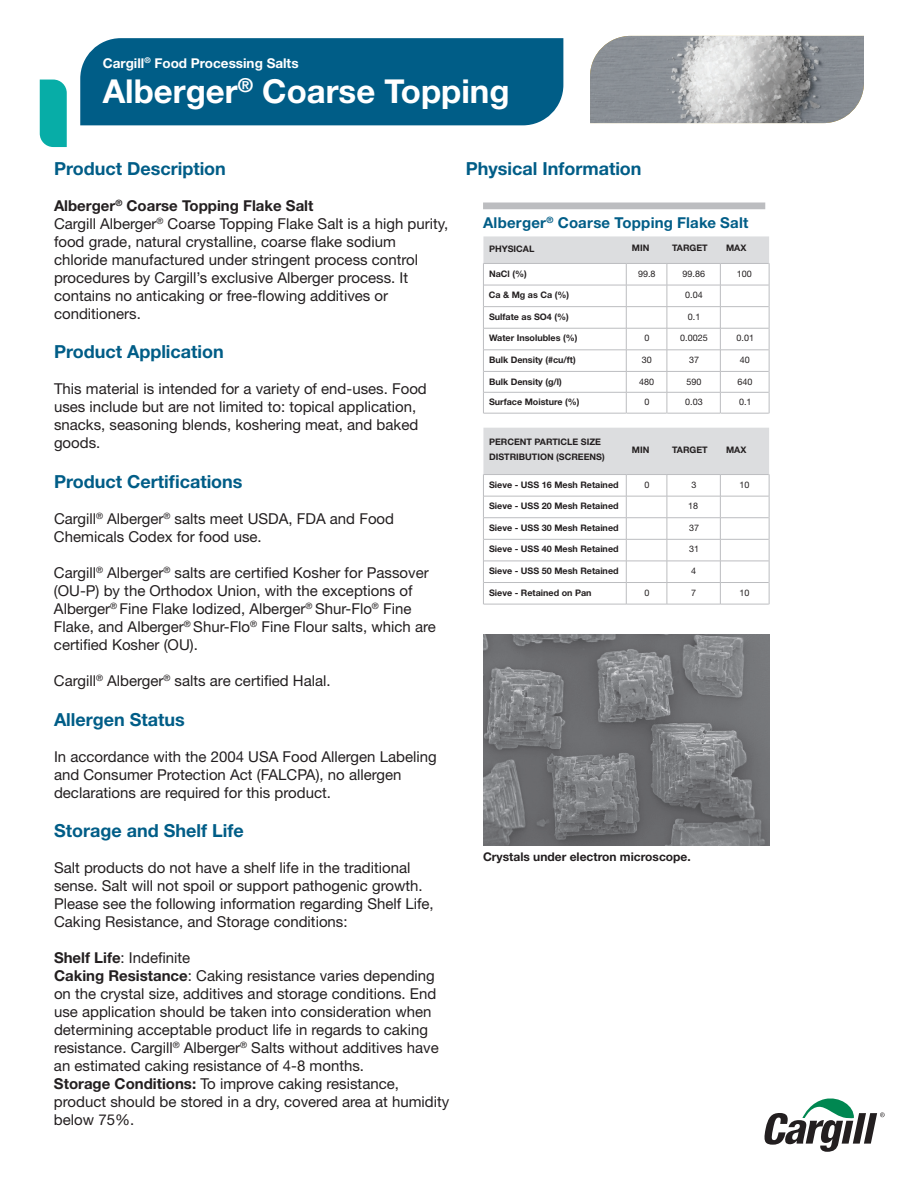
<style>
.page{position:relative;width:918px;height:1188px;background:#fff}
.page>*{position:absolute;margin:0;border:0;box-sizing:border-box;transform-origin:0 0}
.t1{font:700 33px "Helvetica Neue LT Std";color:#fff}
.t2{font:700 18px "Helvetica Neue LT Std";color:#005d87}
.t3{font:15px/18px "Helvetica Neue LT Std";color:#231f20}
.t4{font:700 15px "Helvetica Neue LT Std";letter-spacing:.015em;color:#005d87}
.t5{font:700 13.5px "Helvetica Neue LT Std";color:#fff}
.t6{font:700 12px "Helvetica Neue LT Std";color:#231f20}
.t7{font:700 9px/15px "Helvetica Neue LT Std";color:#231f20}
.t8{font:9px "Helvetica Neue LT Std";color:#231f20}
.s1{font-weight:700}
</style>
<div class="page">
<div style="left:80px;top:38px;width:483px;height:87px;background:#005d87"></div>
<svg style="left:40px;top:80px;width:27px;height:67px;background:#12b0ab"></svg>
<svg style="left:764px;top:1098px;width:121px;height:54px"></svg>
<img style="left:590px;top:36px;width:274px;height:87px">
<div style="left:483px;top:202px;width:282px;height:7px;background:#bcbdc0"></div>
<hr style="left:484px;top:413px;width:142px;height:1px;background:#bcbdc0">
<hr style="left:627px;top:413px;width:40px;height:1px;background:#bcbdc0">
<hr style="left:667px;top:413px;width:53px;height:1px;background:#bcbdc0">
<hr style="left:721px;top:413px;width:48px;height:1px;background:#bcbdc0">
<svg style="left:483px;top:236px;width:287px;height:177px"></svg>
<hr style="left:484px;top:604px;width:142px;height:1px;background:#bcbdc0">
<hr style="left:626px;top:604px;width:41px;height:1px;background:#bcbdc0">
<hr style="left:667px;top:604px;width:53px;height:1px;background:#bcbdc0">
<hr style="left:720px;top:604px;width:49px;height:1px;background:#bcbdc0">
<svg style="left:483px;top:428px;width:287px;height:176px"></svg>
<img style="left:483px;top:634px;width:287px;height:212px">
<p class="t5" style="left:103px;top:54px;width:197px">Cargill<sup>®</sup> Food Processing Salts</p>
<h1 class="t1" style="left:103px;top:71px;width:409px">Alberger<sup>®</sup> Coarse Topping</h1>
<p class="t2" style="left:54px;top:157px;width:173px">Product Description</p>
<p class="t3" style="left:54px;top:196px;width:396px"><span class="s1">Alberger</span><sup>®</sup> <span class="s1">Coarse Topping Flake Salt<br></span>Cargill Alberger<sup>®</sup> Coarse Topping Flake Salt is a high purity, food grade, natural crystalline, coarse flake sodium chloride manufactured under stringent process control procedures by Cargill’s exclusive Alberger process. It contains no anticaking or free-flowing additives or conditioners.</p>
<p class="t2" style="left:54px;top:341px;width:171px">Product Application</p>
<p class="t3" style="left:54px;top:380px;width:374px">This material is intended for a variety of end-uses. Food uses include but are not limited to: topical application, snacks, seasoning blends, koshering meat, and baked goods.</p>
<p class="t2" style="left:54px;top:471px;width:190px">Product Certifications</p>
<p class="t3" style="left:54px;top:510px;width:342px">Cargill<sup>®</sup> Alberger<sup>®</sup> salts meet USDA, FDA and Food<br>Chemicals Codex for food use.</p>
<p class="t3" style="left:54px;top:564px;width:383px">Cargill<sup>®</sup> Alberger<sup>®</sup> salts are certified Kosher for Passover (OU-P) by the Orthodox Union, with the exceptions of Alberger<sup>®</sup> Fine Flake Iodized, Alberger<sup>®</sup> Shur-Flo<sup>®</sup> Fine Flake, and Alberger<sup>®</sup> Shur-Flo<sup>®</sup> Fine Flour salts, which are certified Kosher (OU).</p>
<p class="t3" style="left:54px;top:672px;width:278px">Cargill<sup>®</sup> Alberger<sup>®</sup> salts are certified Halal.</p>
<p class="t2" style="left:54px;top:708px;width:132px">Allergen Status</p>
<p class="t3" style="left:54px;top:747px;width:384px">In accordance with the 2004 USA Food Allergen Labeling and Consumer Protection Act (FALCPA), no allergen declarations are required for this product.</p>
<p class="t2" style="left:54px;top:820px;width:191px">Storage and Shelf Life</p>
<p class="t3" style="left:54px;top:859px;width:381px">Salt products do not have a shelf life in the traditional sense. Salt will not spoil or support pathogenic growth.<br>Please see the following information regarding Shelf Life, Caking Resistance, and Storage conditions:</p>
<p class="t3" style="left:54px;top:949px;width:397px"><span class="s1">Shelf Life</span>: Indefinite<br><span class="s1">Caking Resistance</span>: Caking resistance varies depending on the crystal size, additives and storage conditions. End use application should be taken into consideration when determining acceptable product life in regards to caking resistance. Cargill<sup>®</sup> Alberger<sup>®</sup> Salts without additives have an estimated caking resistance of 4-8 months.<br><span class="s1">Storage Conditions:</span> To improve caking resistance, product should be stored in a dry, covered area at humidity below 75%.</p>
<p class="t2" style="left:466px;top:157px;width:177px">Physical Information</p>
<p class="t4" style="left:483px;top:213px;width:267px">Alberger<sup>®</sup> Coarse Topping Flake Salt</p>
<p class="t7" style="left:489px;top:241px;width:47px">PHYSICAL</p>
<p class="t7" style="left:632px;top:240px;width:19px">MIN</p>
<p class="t7" style="left:672px;top:240px;width:37px">TARGET</p>
<p class="t7" style="left:726px;top:240px;width:22px">MAX</p>
<p class="t7" style="left:489px;top:266px;width:39px">NaCl (%)</p>
<p class="t8" style="left:638px;top:268px;width:19px">99.8</p>
<p class="t8" style="left:683px;top:268px;width:24px">99.86</p>
<p class="t8" style="left:737px;top:268px;width:17px">100</p>
<p class="t7" style="left:489px;top:287px;width:82px">Ca &amp; Mg as Ca (%)</p>
<p class="t8" style="left:685px;top:290px;width:19px">0.04</p>
<p class="t7" style="left:489px;top:309px;width:81px">Sulfate as SO4 (%)</p>
<p class="t8" style="left:688px;top:311px;width:14px">0.1</p>
<p class="t7" style="left:489px;top:331px;width:90px">Water Insolubles (%)</p>
<p class="t8" style="left:644px;top:333px;width:7px">0</p>
<p class="t8" style="left:680px;top:333px;width:29px">0.0025</p>
<p class="t8" style="left:737px;top:333px;width:19px">0.01</p>
<p class="t7" style="left:489px;top:352px;width:88px">Bulk Density (#cu/ft)</p>
<p class="t8" style="left:642px;top:354px;width:12px">30</p>
<p class="t8" style="left:689px;top:354px;width:12px">37</p>
<p class="t8" style="left:740px;top:354px;width:12px">40</p>
<p class="t7" style="left:489px;top:374px;width:74px">Bulk Density (g/l)</p>
<p class="t8" style="left:639px;top:376px;width:17px">480</p>
<p class="t8" style="left:686px;top:376px;width:17px">590</p>
<p class="t8" style="left:737px;top:376px;width:17px">640</p>
<p class="t7" style="left:489px;top:395px;width:92px">Surface Moisture (%)</p>
<p class="t8" style="left:644px;top:397px;width:7px">0</p>
<p class="t8" style="left:685px;top:397px;width:19px">0.03</p>
<p class="t8" style="left:739px;top:397px;width:14px">0.1</p>
<p class="t7" style="left:489px;top:434px;width:117px">PERCENT PARTICLE SIZE<br>DISTRIBUTION (SCREENS)</p>
<p class="t7" style="left:632px;top:442px;width:19px">MIN</p>
<p class="t7" style="left:672px;top:442px;width:37px">TARGET</p>
<p class="t7" style="left:726px;top:442px;width:22px">MAX</p>
<p class="t7" style="left:489px;top:477px;width:131px">Sieve - USS 16 Mesh Retained</p>
<p class="t8" style="left:644px;top:479px;width:7px">0</p>
<p class="t8" style="left:691px;top:479px;width:7px">3</p>
<p class="t8" style="left:739px;top:479px;width:12px">10</p>
<p class="t7" style="left:489px;top:498px;width:131px">Sieve - USS 20 Mesh Retained</p>
<p class="t8" style="left:688px;top:501px;width:12px">18</p>
<p class="t7" style="left:489px;top:520px;width:131px">Sieve - USS 30 Mesh Retained</p>
<p class="t8" style="left:689px;top:522px;width:12px">37</p>
<p class="t7" style="left:489px;top:542px;width:131px">Sieve - USS 40 Mesh Retained</p>
<p class="t8" style="left:689px;top:544px;width:12px">31</p>
<p class="t7" style="left:489px;top:563px;width:131px">Sieve - USS 50 Mesh Retained</p>
<p class="t8" style="left:691px;top:566px;width:7px">4</p>
<p class="t7" style="left:489px;top:585px;width:104px">Sieve - Retained on Pan</p>
<p class="t8" style="left:644px;top:587px;width:7px">0</p>
<p class="t8" style="left:691px;top:587px;width:7px">7</p>
<p class="t8" style="left:739px;top:587px;width:12px">10</p>
<p class="t6" style="left:483px;top:849px;width:209px">Crystals under electron microscope.</p>
</div>
